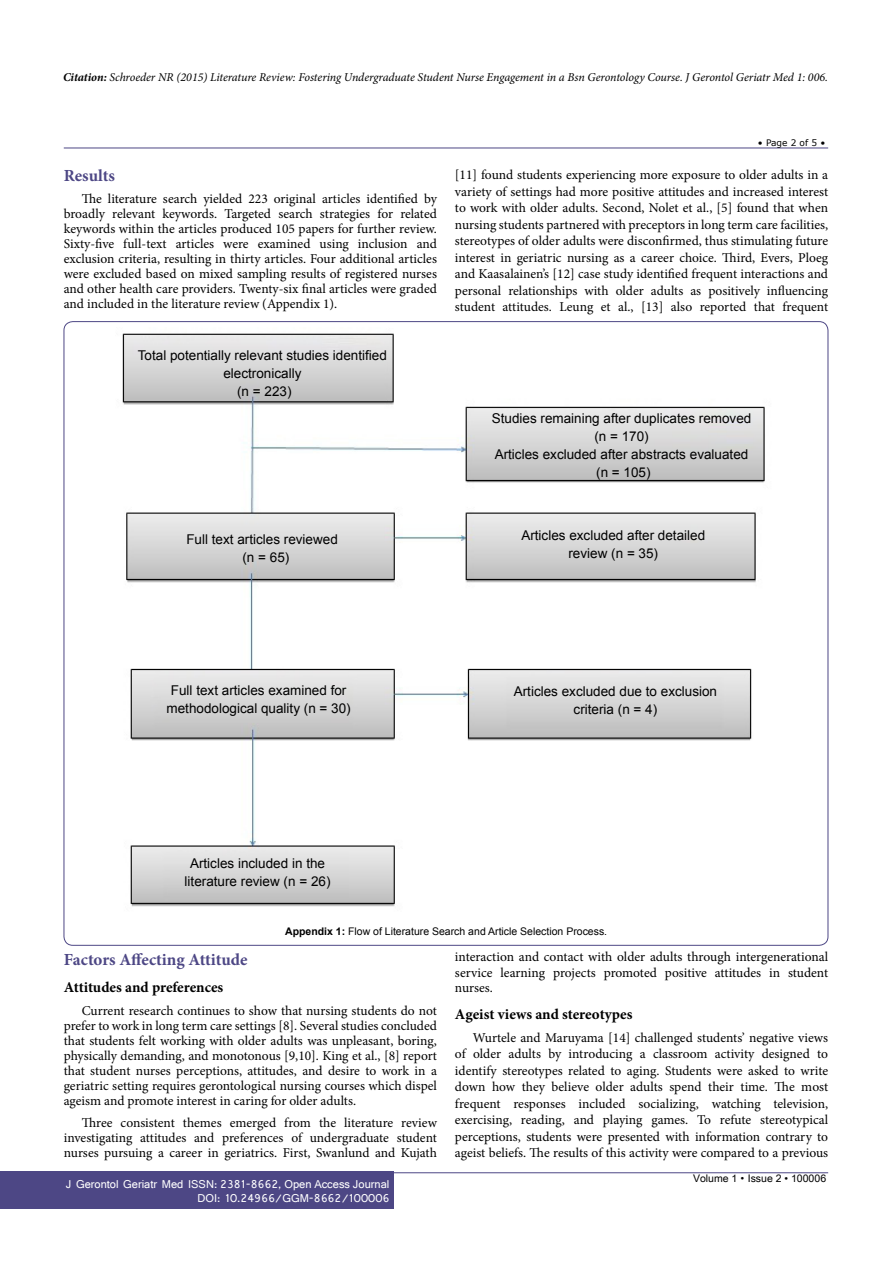
<style>
.page{position:relative;width:893px;height:1263px;background:#fff}
.page>*{position:absolute;margin:0;border:0;box-sizing:border-box;transform-origin:0 0}
.t1{font:700 16.95px "Minion Pro";letter-spacing:-.005em;color:#4d4785}
.t2{font:700 15px "Minion Pro";letter-spacing:-.005em;color:#000}
.t3{font:13.5px/16.5px "Minion Pro";color:#000;text-align:justify}
.t4{font:13.5px/18px "Arial";color:#000;text-align:center}
.t5{font:italic 12px "Minion Pro";letter-spacing:-.005em;color:#000}
.t6{font:12px/14.2px "Shruti";color:#fff;text-align:right}
.t7{font:10.5px "Arial";color:#000}
.t8{font:10.5px "Arial Unicode MS";color:#000}
.t9{font:9px "MS Reference Sans Serif";color:#000}
.s1{font-weight:700}
.s2{font-family:"Batang"}
</style>
<div class="page">
<hr style="left:64px;top:148px;width:764px;height:1px;background:#4d4785">
<hr style="left:64px;top:1172px;width:764px;height:1px;background:#4d4785">
<div style="left:0;top:1171px;width:393px;height:38px;background:#4d4785"></div>
<img style="left:122px;top:333px;width:643px;height:574px">
<p class="t5" style="left:63px;top:69px;width:766px"><span class="s1">Citation:</span> Schroeder NR (2015) Literature Review: Fostering Undergraduate Student Nurse Engagement in a Bsn Gerontology Course. J Gerontol Geriatr Med 1: 006.</p>
<p class="t1" style="left:64px;top:163px;width:53px">Results</p>
<p class="t3" style="left:64px;top:192px;width:375px;line-height:15px;text-indent:18px">The literature search yielded 223 original articles identified by broadly relevant keywords. Targeted search strategies for related keywords within the articles produced 105 papers for further review.<br>Sixty-five full-text articles were examined using inclusion and exclusion criteria, resulting in thirty articles. Four additional articles were excluded based on mixed sampling results of registered nurses and other health care providers. Twenty-six final articles were graded and included in the literature review (Appendix 1).</p>
<p class="t4" style="left:138px;top:346px;width:251px">Total potentially relevant studies identified electronically<br>(n = 223)</p>
<p class="t9" style="left:758px;top:137px;width:69px">• Page 2 of 5 •</p>
<p class="t3" style="left:455px;top:167px;width:375px">[11] found students experiencing more exposure to older adults in a variety of settings had more positive attitudes and increased interest to work with older adults. Second, Nolet et al., [5] found that when nursing students partnered with preceptors in long term care facilities, stereotypes of older adults were disconfirmed, thus stimulating future interest in geriatric nursing as a career choice. Third, Evers, Ploeg and Kaasalainen’s [12] case study identified frequent interactions and personal relationships with older adults as positively influencing student attitudes. Leung et al., [13] also reported that frequent</p>
<p class="t4" style="left:492px;top:409px;width:261px">Studies remaining after duplicates removed (n = 170)<br>Articles excluded after abstracts evaluated (n = 105)</p>
<p class="t4" style="left:186px;top:530px;width:153px">Full text articles reviewed (n = 65)</p>
<p class="t4" style="left:521px;top:526px;width:185px">Articles excluded after detailed review (n = 35)</p>
<p class="t4" style="left:167px;top:681px;width:186px">Full text articles examined for methodological quality (n = 30)</p>
<p class="t4" style="left:514px;top:682px;width:205px">Articles excluded due to exclusion criteria (n = 4)</p>
<p class="t4" style="left:185px;top:854px;width:147px">Articles included in the literature review (n = 26)</p>
<p class="t7" style="left:285px;top:924px;width:324px"><span class="s1">Appendix 1:</span> Flow of Literature Search and Article Selection Process.</p>
<p class="t1" style="left:64px;top:948px;width:185px">Factors Affecting Attitude</p>
<p class="t2" style="left:64px;top:977px;width:161px">Attitudes and preferences</p>
<p class="t3" style="left:64px;top:1003px;width:375px;line-height:15px;text-indent:18px">Current research continues to show that nursing students do not prefer to work in long term care settings [8]. Several studies concluded that students felt working with older adults was unpleasant, boring, physically demanding, and monotonous [9,10]. King et al., [8] report that student nurses perceptions, attitudes, and desire to work in a geriatric setting requires gerontological nursing courses which dispel ageism and promote interest in caring for older adults.</p>
<p class="t3" style="left:64px;top:1116px;width:375px;line-height:15px;text-indent:18px">Three consistent themes emerged from the literature review investigating attitudes and preferences of undergraduate student nurses pursuing a career in geriatrics. First, Swanlund and Kujath</p>
<p class="t6" style="left:66px;top:1176px;width:325px">J Gerontol Geriatr Med ISSN: 2381-8662, Open Access Journal<br>DOI: 10.24966/GGM-8662/100006</p>
<p class="t3" style="left:455px;top:948px;width:375px">interaction and contact with older adults through intergenerational service learning projects promoted positive attitudes in student</p>
<p class="t3" style="left:455px;top:980px;width:40px">nurses.</p>
<p class="t2" style="left:455px;top:1004px;width:179px">Ageist views and stereotypes</p>
<p class="t3" style="left:455px;top:1029px;width:375px;text-indent:18px">Wurtele and Maruyama [14] challenged students’ negative views of older adults by introducing a classroom activity designed to identify stereotypes related to aging. Students were asked to write down how they believe older adults spend their time. The most frequent responses included socializing, watching television, exercising, reading, and playing games. To refute stereotypical perceptions, students were presented with information contrary to ageist beliefs. The results of this activity were compared to a previous</p>
<p class="t8" style="left:693px;top:1170px;width:135px">Volume 1 <span class="s2">•</span> Issue 2 • 100006</p>
</div>
